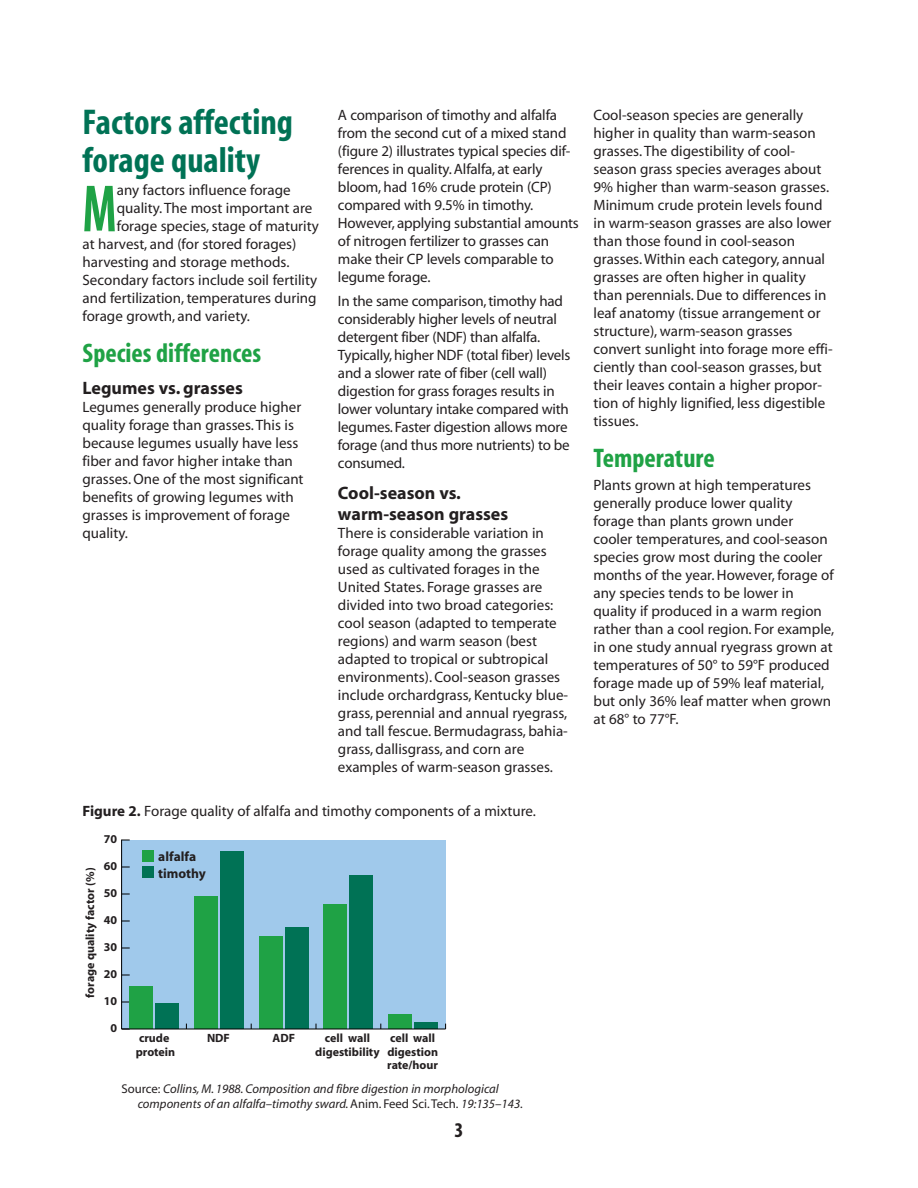
<style>
.page{position:relative;width:918px;height:1188px;background:#fff}
.page>*{position:absolute;margin:0;border:0;box-sizing:border-box;transform-origin:0 0}
.t1{font:700 condensed 67.35px "Myriad";color:#1fa245;scale:.8 1}
.t2{font:700 condensed 36px/37.5px "Myriad";color:#007255}
.t3{font:700 condensed 27px "Myriad";color:#1fa245}
.t4{font:700 condensed 21px "Myriad";color:#231f20}
.t5{font:700 18px/21px "Myriad";color:#231f20}
.t6{font:15px/18px "Myriad";color:#231f20}
.t7{font:700 13.5px/16.5px "Myriad";color:#231f20}
.t8{font:italic 12.75px/15px "Myriad";color:#231f20}
.t9{font:700 12px/13.5px "Myriad";color:#231f20}
.s1{font-weight:700}
.s2{font-style:normal}
</style>
<div class="page">
<div style="left:121px;top:840px;width:325px;height:189px;background:#a0c9eb"></div>
<div style="left:155px;top:1003px;width:24px;height:26px;background:#007255"></div>
<div style="left:220px;top:852px;width:23px;height:177px;background:#007255"></div>
<div style="left:285px;top:928px;width:23px;height:101px;background:#007255"></div>
<div style="left:350px;top:875px;width:23px;height:154px;background:#007255"></div>
<div style="left:415px;top:1023px;width:23px;height:6px;background:#007255"></div>
<div style="left:129px;top:986px;width:24px;height:43px;background:#1fa245"></div>
<div style="left:194px;top:897px;width:24px;height:132px;background:#1fa245"></div>
<div style="left:259px;top:937px;width:23px;height:92px;background:#1fa245"></div>
<div style="left:324px;top:905px;width:23px;height:124px;background:#1fa245"></div>
<div style="left:389px;top:1015px;width:23px;height:14px;background:#1fa245"></div>
<hr style="left:122px;top:1029px;width:324px;height:1px;background:#000">
<hr style="left:121px;top:840px;width:1px;height:189px;background:#000">
<div style="left:142px;top:850px;width:12px;height:12px;background:#1fa245"></div>
<div style="left:142px;top:866px;width:12px;height:12px;background:#007255"></div>
<h2 class="t2" style="left:82px;top:107px;width:212px">Factors affecting forage quality</h2>
<h1 class="t1" style="left:82px;top:186px;width:44px">M</h1>
<p class="t6" style="left:117px;top:183px;width:175px">any factors influence forage</p>
<p class="t6" style="left:117px;top:201px;width:197px">quality. The most important are</p>
<p class="t6" style="left:117px;top:219px;width:204px">forage species, stage of maturity</p>
<p class="t6" style="left:82px;top:237px;width:215px">at harvest, and (for stored forages)</p>
<p class="t6" style="left:82px;top:255px;width:208px">harvesting and storage methods.</p>
<p class="t6" style="left:82px;top:273px;width:236px">Secondary factors include soil fertility</p>
<p class="t6" style="left:82px;top:291px;width:236px">and fertilization, temperatures during</p>
<p class="t6" style="left:82px;top:309px;width:169px">forage growth, and variety.</p>
<h3 class="t3" style="left:82px;top:344px;width:180px">Species differences</h3>
<p class="t5" style="left:82px;top:379px;width:162px">Legumes vs. grasses</p>
<p class="t6" style="left:82px;top:399px;width:223px">Legumes generally produce higher quality forage than grasses. This is because legumes usually have less fiber and favor higher intake than grasses. One of the most significant benefits of growing legumes with grasses is improvement of forage quality.</p>
<p class="t6" style="left:338px;top:107px;width:242px">A comparison of timothy and alfalfa from the second cut of a mixed stand (figure 2) illustrates typical species dif&shy;ferences in quality. Alfalfa, at early bloom, had 16% crude protein (CP) compared with 9.5% in timothy.<br>However, applying substantial amounts of nitrogen fertilizer to grasses can make their CP levels comparable to legume forage.</p>
<p class="t6" style="left:338px;top:293px;width:234px">In the same comparison, timothy had considerably higher levels of neutral detergent fiber (NDF) than alfalfa.<br>Typically, higher NDF (total fiber) levels and a slower rate of fiber (cell wall) digestion for grass forages results in lower voluntary intake compared with legumes. Faster digestion allows more forage (and thus more nutrients) to be consumed.</p>
<p class="t5" style="left:338px;top:484px;width:172px">Cool-season vs. warm-season grasses</p>
<p class="t6" style="left:338px;top:526px;width:232px">There is considerable variation in forage quality among the grasses used as cultivated forages in the United States. Forage grasses are divided into two broad categories: cool season (adapted to temperate regions) and warm season (best adapted to tropical or subtropical environments). Cool-season grasses include orchardgrass, Kentucky blue&shy;grass, perennial and annual ryegrass, and tall fescue. Bermudagrass, bahia&shy;grass, dallisgrass, and corn are examples of warm-season grasses.</p>
<p class="t6" style="left:82px;top:803px;width:455px"><span class="s1">Figure 2.</span> Forage quality of alfalfa and timothy components of a mixture.</p>
<p class="t9" style="left:104px;top:833px;width:15px">70</p>
<p class="t9" style="left:104px;top:860px;width:15px">60</p>
<p class="t9" style="left:84px;top:998px;width:132px;rotate:-90deg">forage quality factor (%)</p>
<p class="t9" style="left:104px;top:887px;width:15px">50</p>
<p class="t9" style="left:104px;top:914px;width:15px">40</p>
<p class="t9" style="left:104px;top:941px;width:15px">30</p>
<p class="t9" style="left:104px;top:968px;width:15px">20</p>
<p class="t9" style="left:104px;top:995px;width:15px">10</p>
<p class="t9" style="left:111px;top:1022px;width:8px">0</p>
<p class="t7" style="left:158px;top:850px;width:49px">alfalfa timothy</p>
<p class="t9" style="left:136px;top:1033px;width:41px">crude protein</p>
<p class="t9" style="left:207px;top:1033px;width:24px">NDF</p>
<p class="t9" style="left:272px;top:1033px;width:24px">ADF</p>
<p class="t9" style="left:315px;top:1033px;width:66px;text-align:center">cell wall digestibility</p>
<p class="t9" style="left:387px;top:1033px;width:52px">cell wall digestion rate/hour</p>
<p class="t8" style="left:138px;top:1082px;width:387px;text-indent:-16px"><span class="s2">Source:</span> Collins, M. 1988. Composition and fibre digestion in morphological components of an alfalfa–timothy sward.<span class="s2">Anim. Feed Sci. Tech.</span> 19:135–143.</p>
<h3 class="t4" style="left:455px;top:1122px;width:10px">3</h3>
<p class="t6" style="left:594px;top:107px;width:241px">Cool-season species are generally higher in quality than warm-season grasses. The digestibility of cool&shy;season grass species averages about 9% higher than warm-season grasses.<br>Minimum crude protein levels found in warm-season grasses are also lower than those found in cool-season grasses. Within each category, annual grasses are often higher in quality than perennials. Due to differences in leaf anatomy (tissue arrangement or structure), warm-season grasses convert sunlight into forage more effi&shy;ciently than cool-season grasses, but their leaves contain a higher propor&shy;tion of highly lignified, less digestible tissues.</p>
<h3 class="t3" style="left:594px;top:449px;width:123px">Temperature</h3>
<p class="t6" style="left:593px;top:478px;width:242px">Plants grown at high temperatures generally produce lower quality forage than plants grown under cooler temperatures, and cool-season species grow most during the cooler months of the year. However, forage of any species tends to be lower in quality if produced in a warm region rather than a cool region. For example, in one study annual ryegrass grown at temperatures of 50° to 59°F produced forage made up of 59% leaf material, but only 36% leaf matter when grown at 68° to 77°F.</p>
</div>
